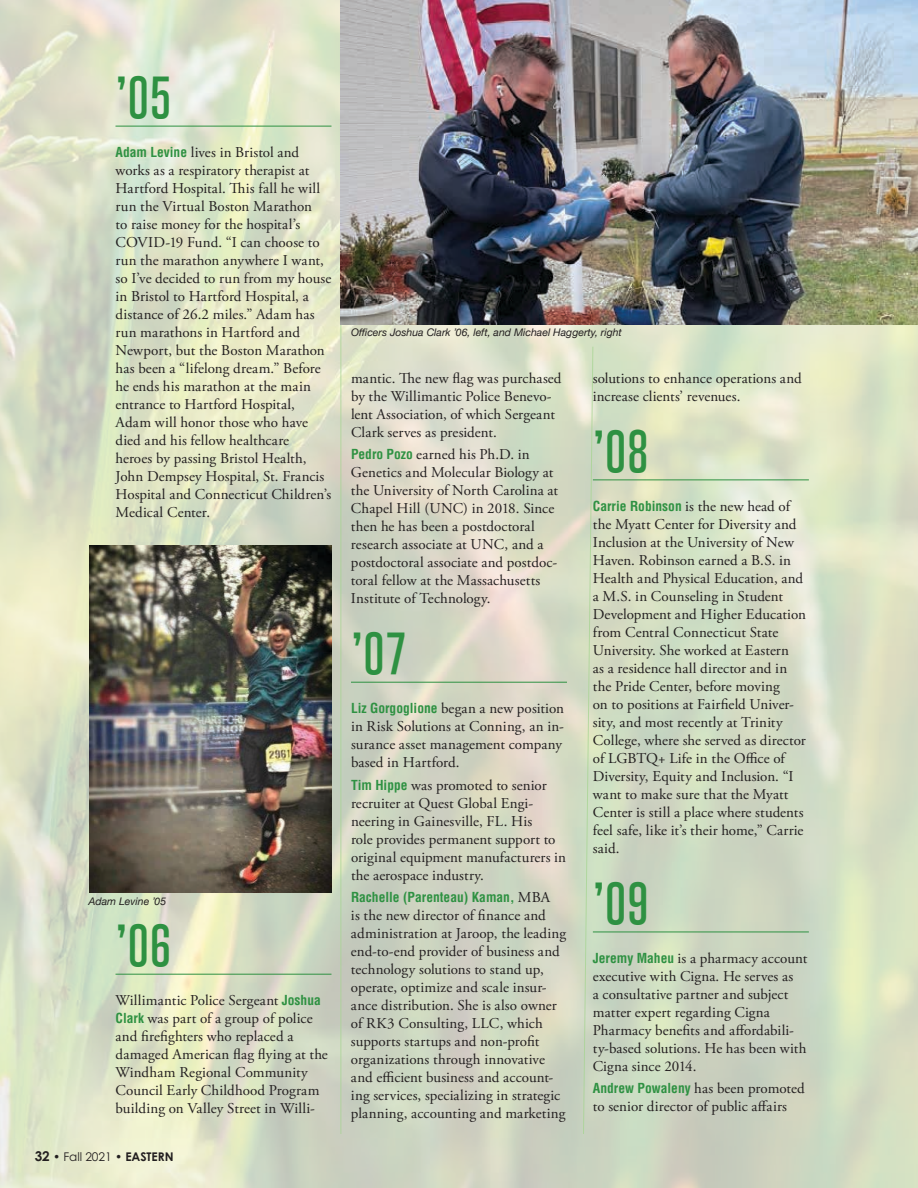
<style>
.page{position:relative;width:918px;height:1188px;background:#fff}
.page>*{position:absolute;margin:0;border:0;box-sizing:border-box;transform-origin:0 0}
.t1{font:100 45px "Gobold";color:#2e9142}
.t2{font:15px/18px "Adobe Garamond Pro";letter-spacing:.005em;color:#231f20}
.t3{font:700 condensed 13.5px "Helvetica LT Std";color:#2e9142}
.t4{font:700 12px "Century Gothic Pro";letter-spacing:-.005em;color:#231f20}
.t5{font:italic 10.5px "Helvetica Neue";color:#231f20}
.s1{font-family:"Helvetica LT Std";font-weight:700;font-stretch:condensed;font-size:13.5px;color:#2e9142}
.s2{font-size:13.5px}
.s3{font-weight:400}
.s4{font-family:"Adobe Garamond Pro";font-weight:400;font-stretch:normal;font-size:15px;color:#231f20}
</style>
<div class="page">
<img style="left:0;top:0;width:918px;height:1188px">
<svg style="left:583px;top:346px;width:10px;height:788px"></svg>
<hr style="left:341px;top:54px;width:1px;height:1080px;background:#a6d491">
<hr style="left:593px;top:480px;width:216px;height:1px;background:#2e9142">
<hr style="left:593px;top:932px;width:216px;height:1px;background:#2e9142">
<hr style="left:351px;top:682px;width:216px;height:1px;background:#2e9142">
<hr style="left:116px;top:126px;width:216px;height:1px;background:#2e9142">
<hr style="left:116px;top:974px;width:216px;height:1px;background:#2e9142">
<img style="left:341px;top:0;width:577px;height:324px">
<img style="left:90px;top:545px;width:242px;height:347px">
<h1 class="t1" style="left:116px;top:69px;width:58px">’05</h1>
<p class="t2" style="left:116px;top:144px;width:217px"><span class="s1">Adam Levine</span> lives in Bristol and works as a respiratory therapist at<br>Hartford Hospital. This fall he will run the Virtual Boston Marathon<br>to raise money for the hospital’s<br>COVID-19 Fund. “I can choose to run the marathon anywhere I want, so I’ve decided to run from my house in Bristol to Hartford Hospital, a distance of 26.2 miles.” Adam has run marathons in Hartford and<br>Newport, but the Boston Marathon has been a “lifelong dream.” Before he ends his marathon at the main entrance to Hartford Hospital,<br>Adam will honor those who have died and his fellow healthcare<br>heroes by passing Bristol Health,<br>John Dempsey Hospital, St. Francis<br>Hospital and Connecticut Children’s<br>Medical Center.</p>
<p class="t5" style="left:88px;top:894px;width:79px">Adam Levine ʼ05</p>
<h1 class="t1" style="left:116px;top:917px;width:58px">’06</h1>
<p class="t2" style="left:115px;top:992px;width:214px">Willimantic Police Sergeant <span class="s1">Joshua Clark</span> was part of a group of police and firefighters who replaced a damaged American flag flying at the Windham Regional Community Council Early Childhood Program building on Valley Street in Willi-</p>
<p class="t4" style="left:35px;top:1149px;width:140px"><span class="s2">32</span> • <span class="s3">Fall 2021</span> • EASTERN</p>
<p class="t5" style="left:351px;top:324px;width:272px">Officers Joshua Clark ʼ06, left, and Michael Haggerty, right</p>
<p class="t2" style="left:351px;top:370px;width:212px">mantic. The new flag was purchased by the Willimantic Police Benevo&shy;lent Association, of which Sergeant Clark serves as president.</p>
<p class="t2" style="left:351px;top:446px;width:209px"><span class="s1">Pedro Pozo</span> earned his Ph.D. in<br>Genetics and Molecular Biology at the University of North Carolina at<br>Chapel Hill (UNC) in 2018. Since then he has been a postdoctoral research associate at UNC, and a postdoctoral associate and postdoc&shy;toral fellow at the Massachusetts<br>Institute of Technology.</p>
<h1 class="t1" style="left:351px;top:625px;width:58px">’07</h1>
<p class="t2" style="left:351px;top:700px;width:214px"><span class="s1">Liz Gorgoglione</span> began a new position in Risk Solutions at Conning, an in&shy;surance asset management company based in Hartford.</p>
<p class="t2" style="left:351px;top:776px;width:217px"><span class="s1">Tim Hippe</span> was promoted to senior recruiter at Quest Global Engi&shy;neering in Gainesville, FL. His<br>role provides permanent support to original equipment manufacturers in the aerospace industry.</p>
<p class="t3" style="left:351px;top:889px;width:201px">Rachelle (Parenteau) Kaman, <span class="s4">MBA</span></p>
<p class="t2" style="left:351px;top:907px;width:217px">is the new director of finance and administration at Jaroop, the leading end-to-end provider of business and technology solutions to stand up, operate, optimize and scale insur&shy;ance distribution. She is also owner of RK3 Consulting, LLC, which supports startups and non-profit organizations through innovative and efficient business and account&shy;ing services, specializing in strategic planning, accounting and marketing</p>
<p class="t2" style="left:593px;top:370px;width:210px">solutions to enhance operations and increase clients’ revenues.</p>
<h1 class="t1" style="left:593px;top:423px;width:58px">’08</h1>
<p class="t3" style="left:593px;top:498px;width:199px">Carrie Robinson <span class="s4">is the new head of</span></p>
<p class="t2" style="left:593px;top:516px;width:215px">the Myatt Center for Diversity and<br>Inclusion at the University of New<br>Haven. Robinson earned a B.S. in<br>Health and Physical Education, and a M.S. in Counseling in Student<br>Development and Higher Education from Central Connecticut State<br>University. She worked at Eastern<br>as a residence hall director and in the Pride Center, before moving<br>on to positions at Fairfield Univer&shy;sity, and most recently at Trinity<br>College, where she served as director of LGBTQ+ Life in the Office of<br>Diversity, Equity and Inclusion. “I want to make sure that the Myatt<br>Center is still a place where students feel safe, like it’s their home,” Carrie said.</p>
<h1 class="t1" style="left:593px;top:875px;width:58px">’09</h1>
<p class="t2" style="left:593px;top:950px;width:216px"><span class="s1">Jeremy Maheu</span> is a pharmacy account executive with Cigna. He serves as<br>a consultative partner and subject matter expert regarding Cigna<br>Pharmacy benefits and affordabili&shy;ty-based solutions. He has been with<br>Cigna since 2014.</p>
<p class="t2" style="left:593px;top:1080px;width:213px"><span class="s1">Andrew Powaleny</span> has been promoted to senior director of public affairs</p>
</div>
